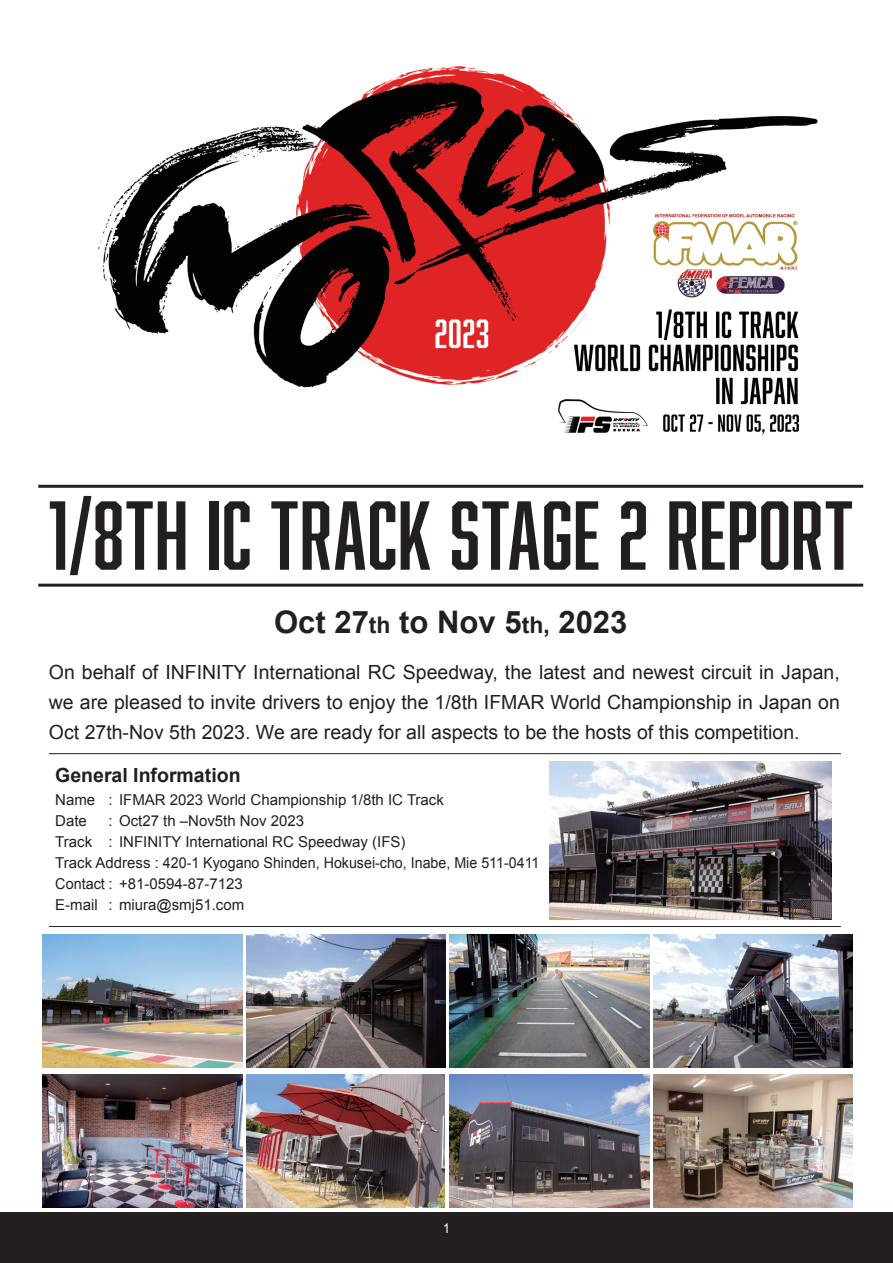
<style>
.page{position:relative;width:893px;height:1263px;background:#fff}
.page>*{position:absolute;margin:0;border:0;box-sizing:border-box;transform-origin:0 0}
.t1{font:90px "Abolition";letter-spacing:.01em;color:#231f20;scale:1.05 1}
.t2{font:700 31.05px "Arial";color:#231f20}
.t3{font:700 22.95px "Arial";color:#231f20}
.t4{font:19.5px/30px "Arial";color:#231f20;text-align:justify}
.t5{font:700 19.5px "Arial";color:#231f20}
.t6{font:15px "Arial";color:#231f20}
.t7{font:15px "Arial";color:#231f20;scale:.96 1}
.t8{font:13.5px "Arial";color:#fff;scale:.9 1}
</style>
<div class="page">
<img style="left:98px;top:66px;width:720px;height:369px">
<hr style="left:38px;top:485px;width:825px;height:3px;background:#231f20">
<hr style="left:38px;top:584px;width:825px;height:3px;background:#231f20">
<hr style="left:49px;top:753px;width:792px;height:1px;background:#231f20">
<img style="left:549px;top:762px;width:283px;height:157px">
<hr style="left:49px;top:926px;width:792px;height:1px;background:#231f20">
<img style="left:43px;top:934px;width:199px;height:133px">
<img style="left:450px;top:934px;width:199px;height:133px">
<img style="left:653px;top:934px;width:200px;height:133px">
<img style="left:246px;top:934px;width:200px;height:133px">
<img style="left:43px;top:1075px;width:199px;height:133px">
<img style="left:450px;top:1075px;width:199px;height:133px">
<img style="left:653px;top:1075px;width:200px;height:133px">
<img style="left:246px;top:1075px;width:198px;height:133px">
<div style="left:0;top:1212px;width:893px;height:51px;background:#231f20"></div>
<h1 class="t1" style="left:49px;top:483px;width:767px">1/8th IC TRACK STAGE 2 REPORT</h1>
<h2 class="t2" style="left:558px;top:602px;width:71px">2023</h2>
<h2 class="t2" style="left:274px;top:602px;width:96px">Oct 27</h2>
<p class="t4" style="left:49px;top:657px;width:792px">On behalf of INFINITY International RC Speedway, the latest and newest circuit in Japan, we are pleased to invite drivers to enjoy the 1/8th IFMAR World Championship in Japan on Oct 27th-Nov 5th 2023. We are ready for all aspects to be the hosts of this competition.</p>
<p class="t5" style="left:55px;top:762px;width:187px">General Information</p>
<p class="t6" style="left:108px;top:790px;width:337px">: IFMAR 2023 World Championship 1/8th IC Track</p>
<h2 class="t2" style="left:399px;top:602px;width:124px">to Nov 5</h2>
<p class="t3" style="left:369px;top:610px;width:23px">th</p>
<p class="t3" style="left:522px;top:610px;width:30px">th,</p>
<p class="t6" style="left:55px;top:790px;width:42px">Name</p>
<p class="t6" style="left:55px;top:811px;width:33px">Date</p>
<p class="t6" style="left:108px;top:811px;width:197px">: Oct27 th –Nov5th Nov 2023</p>
<p class="t6" style="left:108px;top:832px;width:299px">: INFINITY International RC Speedway (IFS(</p>
<p class="t6" style="left:55px;top:832px;width:38px">Track</p>
<p class="t6" style="left:55px;top:853px;width:486px">Track Address : 420-1 Kyogano Shinden, Hokusei-cho, Inabe, Mie 511-0411</p>
<p class="t7" style="left:55px;top:874px;width:197px">Contact : +81-0594-87-7123</p>
<p class="t6" style="left:108px;top:895px;width:137px">: miura@smj51.com</p>
<p class="t6" style="left:55px;top:895px;width:44px">E-mail</p>
<p class="t8" style="left:443px;top:1220px;width:9px">1</p>
</div>
